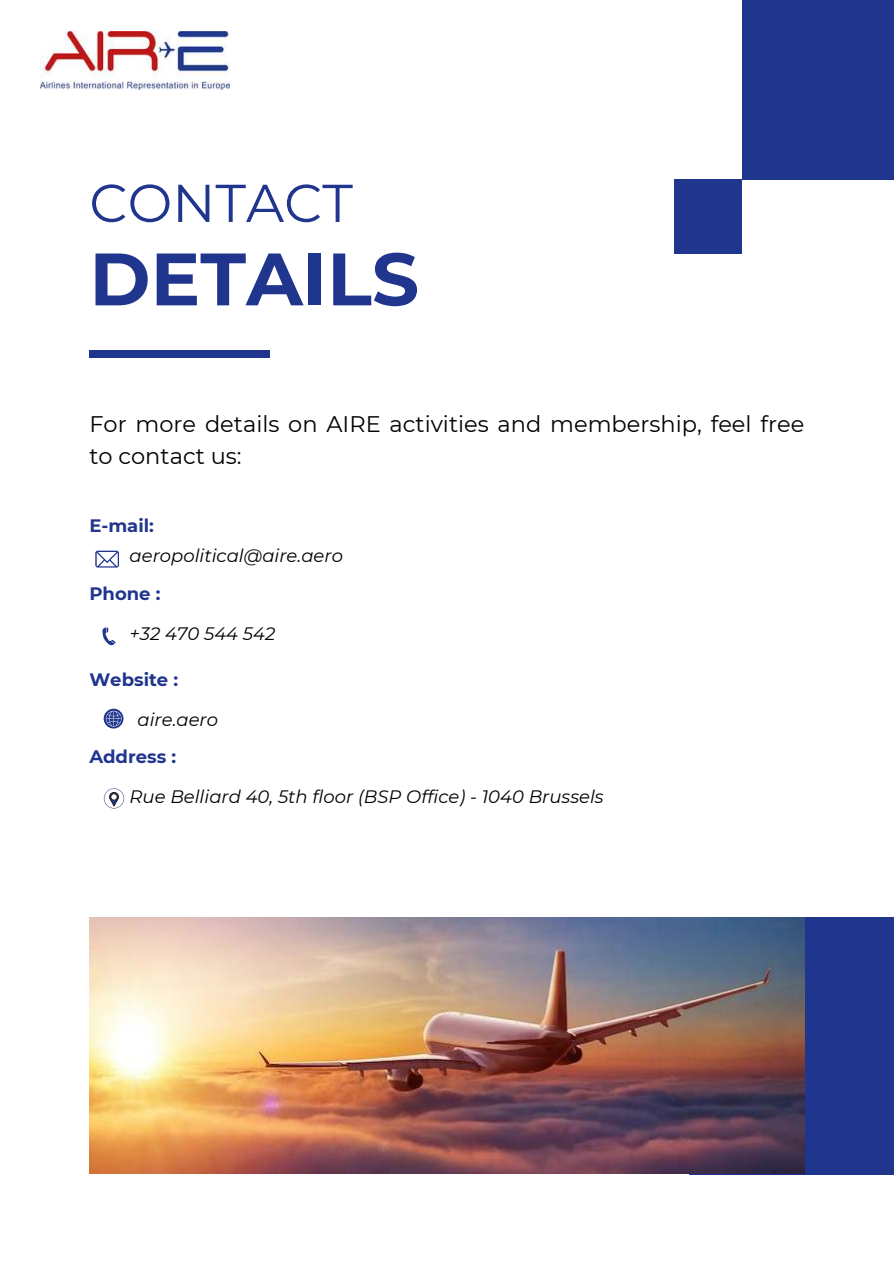
<style>
.page{position:relative;width:894px;height:1264px;background:#fff}
.page>*{position:absolute;margin:0;border:0;box-sizing:border-box;transform-origin:0 0}
.t1{font:700 73.95px "Montserrat";color:#20358d}
.t2{font:53.1px "Montserrat";color:#20358d}
.t3{font:22.5px/31.5px "Montserrat";color:#000}
.t4{font:italic 18px "Montserrat";color:#000}
.t5{font:700 18px "Montserrat";color:#20358d}
</style>
<div class="page">
<div style="left:689px;top:917px;width:204px;height:257px;background:#20358d"></div>
<img style="left:89px;top:917px;width:715px;height:256px">
<div style="left:89px;top:350px;width:181px;height:7px;background:#20358d"></div>
<svg style="left:104px;top:708px;width:19px;height:20px"></svg>
<svg style="left:104px;top:788px;width:20px;height:20px"></svg>
<div style="left:741px;top:0;width:152px;height:179px;background:#20358d"></div>
<div style="left:673px;top:179px;width:68px;height:74px;background:#20358d"></div>
<svg style="left:102px;top:627px;width:14px;height:18px"></svg>
<svg style="left:95px;top:550px;width:24px;height:17px"></svg>
<img style="left:40px;top:32px;width:189px;height:57px">
<h2 class="t2" style="left:89px;top:167px;width:265px">CONTACT</h2>
<h1 class="t1" style="left:89px;top:226px;width:331px">DETAILS</h1>
<p class="t3" style="left:89px;top:407px;width:716px">For more details on AIRE activities and membership, feel free to contact us:</p>
<p class="t5" style="left:89px;top:512px;width:66px">E-mail:</p>
<p class="t4" style="left:129px;top:542px;width:215px">aeropolitical@aire.aero</p>
<p class="t5" style="left:89px;top:580px;width:73px">Phone :</p>
<p class="t4" style="left:129px;top:620px;width:147px">+32 470 544 542</p>
<p class="t5" style="left:89px;top:666px;width:90px">Website :</p>
<p class="t4" style="left:137px;top:707px;width:82px">aire.aero</p>
<p class="t5" style="left:89px;top:743px;width:88px">Address :</p>
<p class="t4" style="left:129px;top:784px;width:475px">Rue Belliard 40, 5th floor (BSP Office) - 1040 Brussels</p>
</div>
